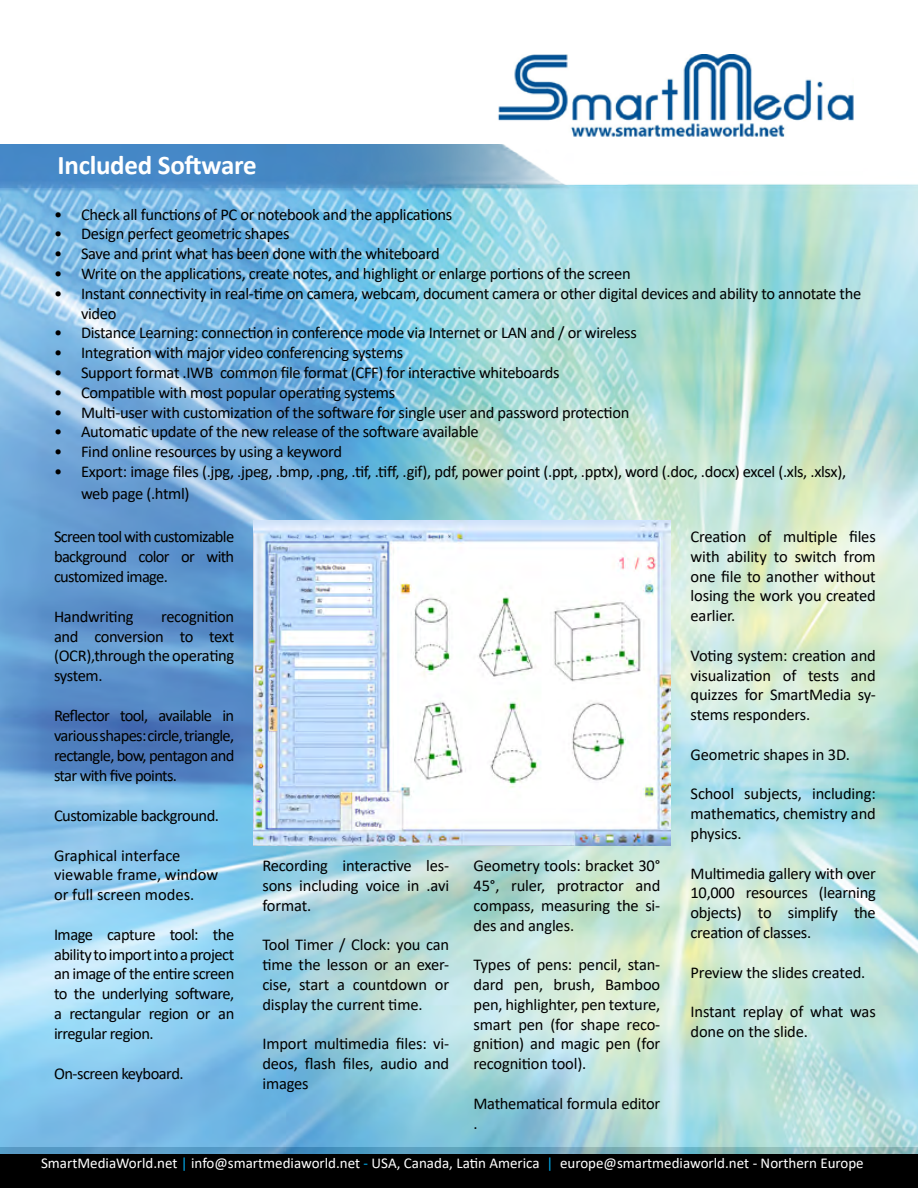
<style>
.page{position:relative;width:918px;height:1188px;background:#fff}
.page>*{position:absolute;margin:0;border:0;box-sizing:border-box;transform-origin:0 0}
.t1{font:700 27px "Calibri";letter-spacing:-.01em;color:#fff}
.t2{font:16.5px/19.8px "Calibri";letter-spacing:-.02em;color:#000;text-align:justify}
.t3{font:16.5px/19.8px "Calibri";color:#000}
.t4{font:15px "Calibri";color:#fff}
.s1{color:#00aeef}
</style>
<div class="page">
<div style="left:0;top:1147px;width:918px;height:41px;background:#000"></div>
<img style="left:498px;top:54px;width:356px;height:83px">
<img style="left:0;top:144px;width:918px;height:1009px">
<img style="left:254px;top:521px;width:416px;height:324px">
<p class="t1" style="left:58px;top:146px;width:201px">Included Software</p>
<p class="t2" style="left:54px;top:204px;width:400px">• Check all functions of PC or notebook and the applications</p>
<p class="t2" style="left:54px;top:224px;width:237px">• Design perfect geometric shapes</p>
<p class="t2" style="left:54px;top:243px;width:387px">• Save and print what has been done with the whiteboard</p>
<p class="t2" style="left:54px;top:263px;width:578px">• Write on the applications, create notes, and highlight or enlarge portions of the screen</p>
<p class="t2" style="left:81px;top:283px;width:782px;text-indent:-27px">• Instant connectivity in real-time on camera, webcam, document camera or other digital devices and ability to annotate the video</p>
<p class="t2" style="left:54px;top:323px;width:584px">• Distance Learning: connection in conference mode via Internet or LAN and / or wireless</p>
<p class="t2" style="left:54px;top:342px;width:351px">• Integration with major video conferencing systems</p>
<p class="t2" style="left:54px;top:362px;width:507px">• Support format .IWB common file format (CFF) for interactive whiteboards</p>
<p class="t2" style="left:54px;top:382px;width:343px">• Compatible with most popular operating systems</p>
<p class="t2" style="left:54px;top:402px;width:577px">• Multi-user with customization of the software for single user and password protection</p>
<p class="t2" style="left:54px;top:422px;width:426px">• Automatic update of the new release of the software available</p>
<p class="t2" style="left:54px;top:441px;width:290px">• Find online resources by using a keyword</p>
<p class="t2" style="left:81px;top:460px;width:767px;line-height:21.6px;text-indent:-27px">• Export: image files (.jpg, .jpeg, .bmp, .png, .tif, .tiff, .gif), pdf, power point (.ppt, .pptx), word (.doc, .docx) excel (.xls, .xlsx), web page (.html)</p>
<p class="t2" style="left:54px;top:526px;width:182px">Screen tool with customizable background color or with customized image.</p>
<p class="t2" style="left:54px;top:606px;width:81px">Handwriting</p>
<p class="t2" style="left:691px;top:526px;width:187px">Creation of multiple files with ability to switch from one file to another without losing the work you created earlier.</p>
<p class="t2" style="left:691px;top:645px;width:187px">Voting system: creation and visualization of tests and quizzes for SmartMedia sy&shy;stems responders.</p>
<p class="t2" style="left:691px;top:744px;width:161px">Geometric shapes in 3D.</p>
<p class="t2" style="left:691px;top:784px;width:187px">School subjects, including: mathematics, chemistry and physics.</p>
<p class="t2" style="left:691px;top:863px;width:187px">Multimedia gallery with over 10,000 resources (learning objects) to simplify the creation of classes.</p>
<p class="t2" style="left:691px;top:962px;width:176px">Preview the slides created.</p>
<p class="t2" style="left:691px;top:1001px;width:187px">Instant replay of what was done on the slide.</p>
<p class="t2" style="left:54px;top:606px;width:182px;text-indent:107px">recognition and conversion to text (OCR),through the operating system.</p>
<p class="t2" style="left:54px;top:705px;width:182px">Reflector tool, available in various shapes: circle, triangle, rectangle, bow, pentagon and star with five points.</p>
<p class="t2" style="left:54px;top:805px;width:167px">Customizable background.</p>
<p class="t3" style="left:54px;top:845px;width:166px">Graphical interface viewable frame, window or full screen modes.</p>
<p class="t2" style="left:54px;top:924px;width:182px">Image capture tool: the ability to import into a project an image of the entire screen to the underlying software, a rectangular region or an irregular region.</p>
<p class="t2" style="left:54px;top:1063px;width:131px">On-screen keyboard.</p>
<p class="t2" style="left:262px;top:855px;width:188px">Recording interactive les&shy;sons including voice in .avi format.</p>
<p class="t2" style="left:262px;top:935px;width:188px">Tool Timer / Clock: you can time the lesson or an exer&shy;cise, start a countdown or display the current time.</p>
<p class="t2" style="left:262px;top:1034px;width:188px">Import multimedia files: vi&shy;deos, flash files, audio and images</p>
<p class="t2" style="left:474px;top:855px;width:188px">Geometry tools: bracket 30° 45°, ruler, protractor and compass, measuring the si&shy;des and angles.</p>
<p class="t2" style="left:474px;top:954px;width:188px">Types of pens: pencil, stan&shy;dard pen, brush, Bamboo pen, highlighter, pen texture, smart pen (for shape reco&shy;gnition) and magic pen (for recognition tool).</p>
<p class="t2" style="left:474px;top:1093px;width:188px">Mathematical formula editor .</p>
<p class="t4" style="left:41px;top:1153px;width:824px">SmartMediaWorld.net <span class="s1">|</span> info@smartmediaworld.net <span class="s1">-</span> USA, Canada, Latin America <span class="s1">|</span> europe@smartmediaworld.net - Northern Europe</p>
</div>
